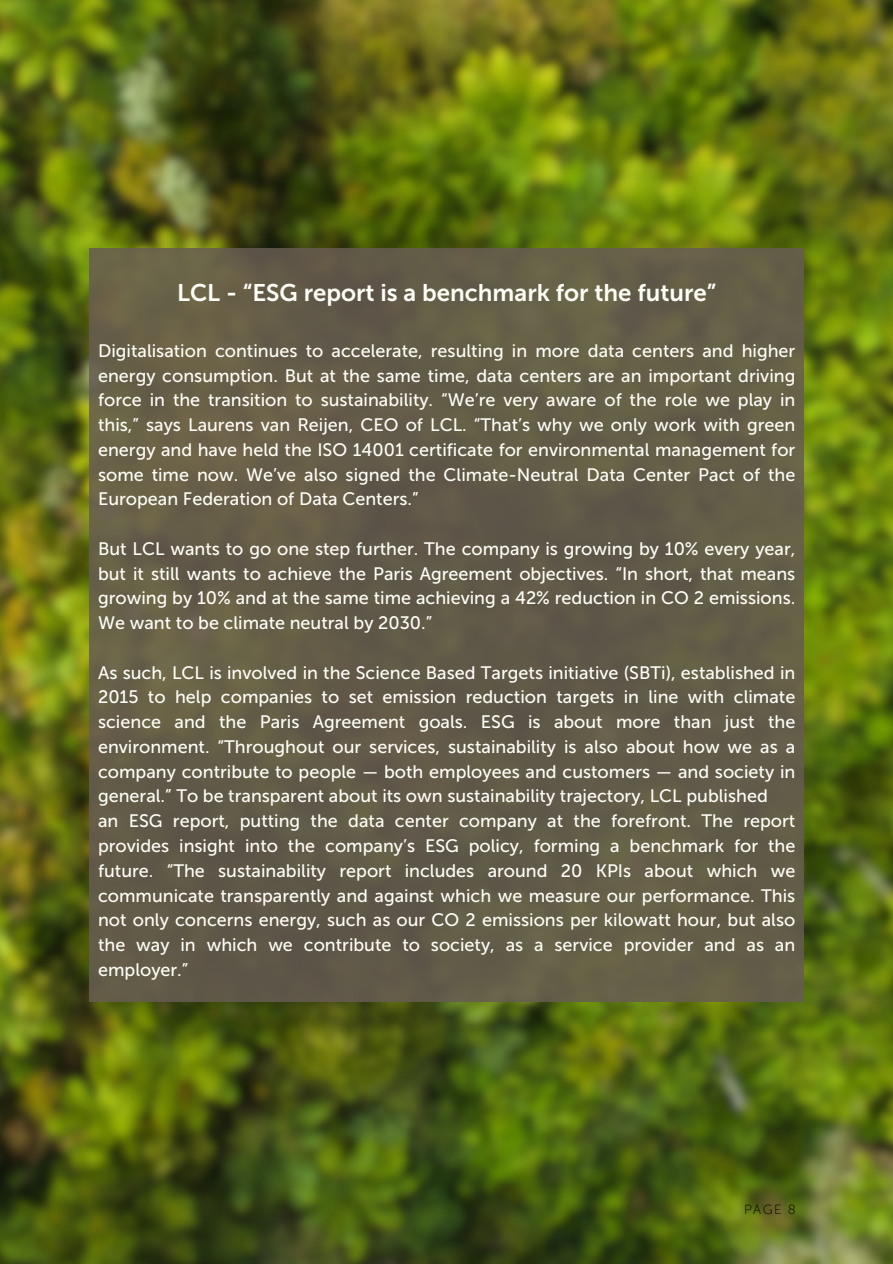
<style>
.page{position:relative;width:893px;height:1264px;background:#fff}
.page>*{position:absolute;margin:0;border:0;box-sizing:border-box;transform-origin:0 0}
.t1{font:24px "Museo Sans 700";color:#fffef7}
.t2{font:18px/24.8px "Museo Sans 500";color:#fffef7;text-align:justify}
.t3{font:13.2px "Museo Sans 100";color:#000}
</style>
<div class="page">
<img style="left:0;top:0;width:892px;height:1263px">
<div style="left:89px;top:248px;width:715px;height:753px;background:#635c48"></div>
<h1 class="t1" style="left:177px;top:279px;width:540px">LCL - “ESG report is a benchmark for the future”</h1>
<p class="t2" style="left:98px;top:338px;width:698px">Digitalisation continues to accelerate, resulting in more data centers and higher energy consumption. But at the same time, data centers are an important driving force in the transition to sustainability. “We’re very aware of the role we play in this,” says Laurens van Reijen, CEO of LCL. “That’s why we only work with green energy and have held the ISO 14001 certificate for environmental management for some time now. We’ve also signed the Climate-Neutral Data Center Pact of the European Federation of Data Centers.”</p>
<p class="t2" style="left:98px;top:536px;width:698px">But LCL wants to go one step further. The company is growing by 10% every year, but it still wants to achieve the Paris Agreement objectives. “In short, that means growing by 10% and at the same time achieving a 42% reduction in CO 2 emissions.<br>We want to be climate neutral by 2030.”</p>
<p class="t2" style="left:98px;top:660px;width:698px;text-align:left">As such, LCL is involved in the Science Based Targets initiative (SBTi), established in 2015 to help companies to set emission reduction targets in line with climate science and the Paris Agreement goals. ESG is about more than just the environment. “Throughout our services, sustainability is also about how we as a company contribute to people — both employees and customers — and society in general.” To be transparent about its own sustainability trajectory, LCL published<br>an ESG report, putting the data center company at the forefront. The report provides insight into the company’s ESG policy, forming a benchmark for the future. “The sustainability report includes around 20 KPIs about which we communicate transparently and against which we measure our performance. This not only concerns energy, such as our CO 2 emissions per kilowatt hour, but also the way in which we contribute to society, as a service provider and as an employer.”</p>
<p class="t3" style="left:744px;top:1201px;width:53px">PAGE 8</p>
</div>
